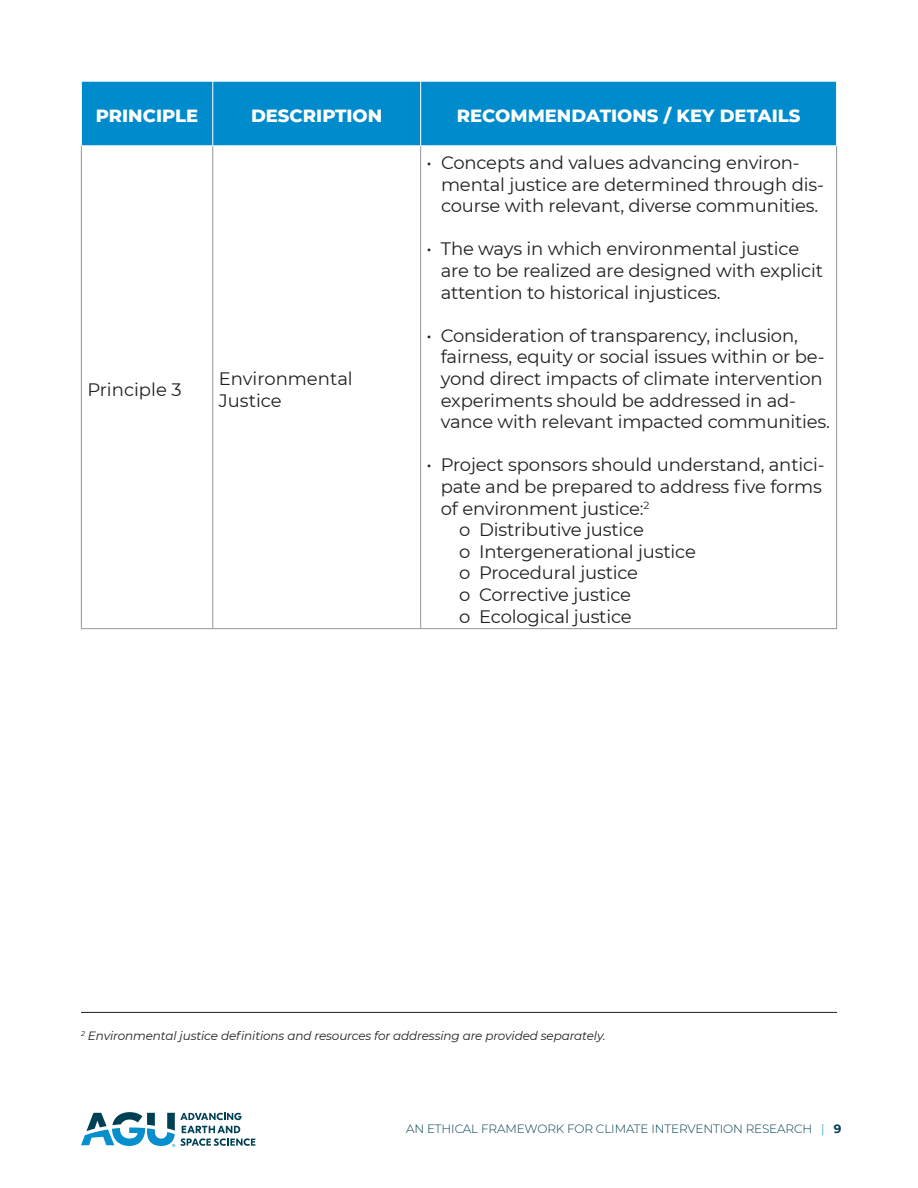
<style>
.page{position:relative;width:918px;height:1188px;background:#fff}
.page>*{position:absolute;margin:0;border:0;box-sizing:border-box;transform-origin:0 0}
.t1{font:18px/21.6px "Montserrat";letter-spacing:-.01em;color:#231f20}
.t2{font:800 18px "Montserrat";color:#fff}
.t3{font:italic 12px "Montserrat";letter-spacing:-.01em;color:#231f20}
.t4{font:300 12px "Montserrat";letter-spacing:-.01em;color:#004054}
.s1{color:#058fcc}
.s2{font-weight:700}
</style>
<div class="page">
<svg style="left:81px;top:1112px;width:174px;height:35px"></svg>
<div style="left:82px;top:82px;width:754px;height:64px;background:#008ccc"></div>
<hr style="left:213px;top:81px;width:1px;height:65px;background:#fff">
<hr style="left:81px;top:146px;width:1px;height:482px;background:#939598">
<hr style="left:212px;top:146px;width:1px;height:482px;background:#939598">
<hr style="left:420px;top:146px;width:1px;height:482px;background:#939598">
<hr style="left:836px;top:146px;width:1px;height:482px;background:#939598">
<hr style="left:81px;top:628px;width:132px;height:1px;background:#939598">
<hr style="left:213px;top:628px;width:208px;height:1px;background:#939598">
<hr style="left:421px;top:628px;width:416px;height:1px;background:#939598">
<hr style="left:420px;top:81px;width:1px;height:65px;background:#fff">
<hr style="left:81px;top:146px;width:132px;height:1px;background:#fff">
<hr style="left:213px;top:146px;width:208px;height:1px;background:#fff">
<hr style="left:421px;top:146px;width:416px;height:1px;background:#fff">
<hr style="left:81px;top:1012px;width:756px;height:1px;background:#231f20">
<p class="t2" style="left:96px;top:103px;width:104px">PRINCIPLE</p>
<p class="t2" style="left:251px;top:103px;width:133px">DESCRIPTION</p>
<p class="t2" style="left:457px;top:103px;width:345px">RECOMMENDATIONS / KEY DETAILS</p>
<p class="t1" style="left:87px;top:378px;width:96px">Principle 3</p>
<p class="t1" style="left:219px;top:367px;width:136px">Environmental<br>Justice</p>
<p class="t1" style="left:441px;top:151px;width:384px;text-indent:-14px">• Concepts and values advancing environ&shy;mental justice are determined through dis&shy;course with relevant, diverse communities.</p>
<p class="t1" style="left:441px;top:238px;width:384px;text-indent:-14px">• The ways in which environmental justice are to be realized are designed with explicit attention to historical injustices.</p>
<p class="t1" style="left:441px;top:324px;width:391px;text-indent:-14px">• Consideration of transparency, inclusion, fairness, equity or social issues within or be&shy;yond direct impacts of climate intervention experiments should be addressed in ad&shy;vance with relevant impacted communities.</p>
<p class="t1" style="left:427px;top:454px;width:399px">• Project sponsors should understand, antici-</p>
<p class="t1" style="left:441px;top:475px;width:383px">pate and be prepared to address five forms</p>
<p class="t1" style="left:441px;top:497px;width:210px">of environment justice:<sup>2</sup></p>
<p class="t1" style="left:459px;top:518px;width:186px">o Distributive justice</p>
<p class="t1" style="left:459px;top:540px;width:238px">o Intergenerational justice</p>
<p class="t1" style="left:459px;top:562px;width:181px">o Procedural justice</p>
<p class="t1" style="left:459px;top:583px;width:174px">o Corrective justice</p>
<p class="t1" style="left:459px;top:605px;width:174px">o Ecological justice</p>
<p class="t3" style="left:81px;top:1027px;width:526px"><sup>2</sup> Environmental justice definitions and resources for addressing are provided separately.</p>
<p class="t4" style="left:406px;top:1120px;width:437px">AN ETHICAL FRAMEWORK FOR CLIMATE INTERVENTION RESEARCH <span class="s1">|</span> <span class="s2">9</span></p>
</div>
